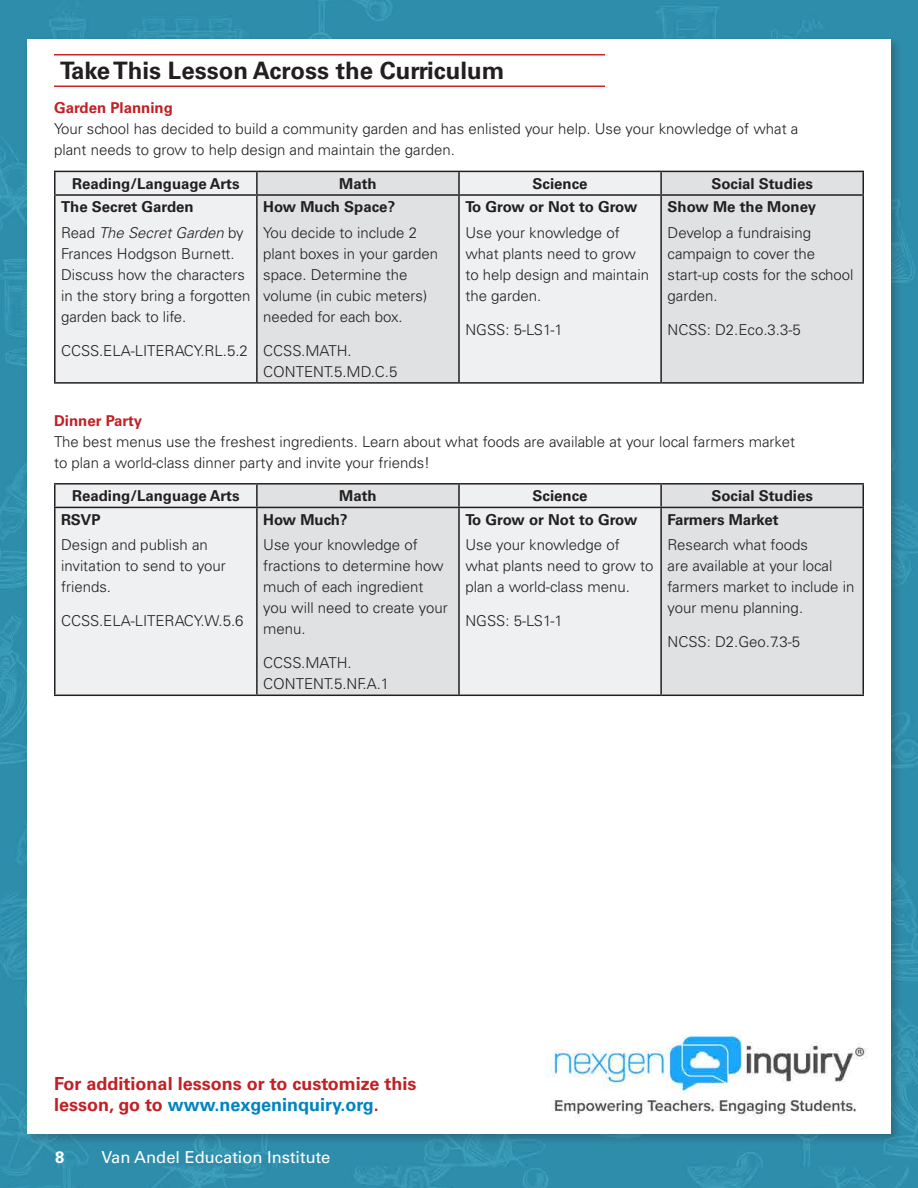
<style>
.page{position:relative;width:918px;height:1188px;background:#fff}
.page>*{position:absolute;margin:0;border:0;box-sizing:border-box;transform-origin:0 0}
.LP_Main_Head{font:700 24px "Univers LT Std";color:#231f20}
.TTLAC_Web_ref{font:700 18px/21px "Univers LT Std";color:#c12025}
.t1{font:16.5px "Univers LT Std";color:#fff}
.t2{font:700 16.5px "Univers LT Std";color:#fff}
.TTLAC_Table_Text{font:300 15px/21px "Univers LT Std";color:#231f20}
.Body_text{font:300 15px/21px "Univers LT Std";color:#231f20}
.TTLAC_Table_Text_Hea{font:700 15px "Univers LT Std";color:#231f20}
.TTLAC_Table_Text-2{font:700 15px "Univers LT Std";color:#231f20}
.TTLAC_Table_Text-3{font:700 15px "Univers LT Std";letter-spacing:-.02em;color:#231f20}
.Head_A{font:700 15px "Univers LT Std";color:#c12025}
.Body_text-2{font:700 15px "Univers LT Std";color:#231f20}
.s1{font-style:italic}
.s2{color:#0083c3}
</style>
<div class="page">
<img style="left:0;top:0;width:918px;height:1188px">
<div style="left:23px;top:35px;width:881px;height:1111px;background:#231f20;opacity:.3"></div>
<div style="left:27px;top:39px;width:864px;height:1095px;background:#fff"></div>
<hr style="left:54px;top:86px;width:551px;height:1px;background:#d1232a">
<hr style="left:54px;top:54px;width:551px;height:2px;background:#d1232a">
<div style="left:56px;top:485px;width:200px;height:210px;background:#eef0f1"></div>
<svg style="left:258px;top:485px;width:604px;height:210px;background:#e3e5e6"></svg>
<hr style="left:54px;top:483px;width:203px;height:2px;background:#231f20">
<hr style="left:54px;top:485px;width:2px;height:22px;background:#231f20">
<hr style="left:257px;top:483px;width:202px;height:2px;background:#231f20">
<hr style="left:256px;top:485px;width:2px;height:22px;background:#231f20">
<hr style="left:459px;top:483px;width:202px;height:2px;background:#231f20">
<hr style="left:458px;top:485px;width:2px;height:22px;background:#231f20">
<hr style="left:661px;top:483px;width:203px;height:2px;background:#231f20">
<hr style="left:660px;top:485px;width:2px;height:22px;background:#231f20">
<hr style="left:862px;top:485px;width:2px;height:22px;background:#231f20">
<hr style="left:54px;top:507px;width:203px;height:1px;background:#231f20">
<hr style="left:54px;top:508px;width:2px;height:187px;background:#231f20">
<hr style="left:257px;top:507px;width:202px;height:1px;background:#231f20">
<hr style="left:256px;top:508px;width:2px;height:187px;background:#231f20">
<hr style="left:459px;top:507px;width:202px;height:1px;background:#231f20">
<hr style="left:458px;top:508px;width:2px;height:187px;background:#231f20">
<hr style="left:661px;top:507px;width:203px;height:1px;background:#231f20">
<hr style="left:660px;top:508px;width:2px;height:187px;background:#231f20">
<hr style="left:862px;top:508px;width:2px;height:187px;background:#231f20">
<hr style="left:54px;top:695px;width:203px;height:1px;background:#231f20">
<hr style="left:257px;top:695px;width:202px;height:1px;background:#231f20">
<hr style="left:459px;top:695px;width:202px;height:1px;background:#231f20">
<hr style="left:661px;top:695px;width:203px;height:1px;background:#231f20">
<div style="left:56px;top:172px;width:200px;height:210px;background:#eef0f1"></div>
<svg style="left:258px;top:172px;width:604px;height:210px;background:#e3e5e6"></svg>
<hr style="left:54px;top:171px;width:203px;height:1px;background:#231f20">
<hr style="left:54px;top:172px;width:2px;height:22px;background:#231f20">
<hr style="left:257px;top:171px;width:202px;height:1px;background:#231f20">
<hr style="left:256px;top:172px;width:2px;height:22px;background:#231f20">
<hr style="left:459px;top:171px;width:202px;height:1px;background:#231f20">
<hr style="left:458px;top:172px;width:2px;height:22px;background:#231f20">
<hr style="left:661px;top:171px;width:203px;height:1px;background:#231f20">
<hr style="left:660px;top:172px;width:2px;height:22px;background:#231f20">
<hr style="left:862px;top:172px;width:2px;height:22px;background:#231f20">
<hr style="left:54px;top:194px;width:203px;height:2px;background:#231f20">
<hr style="left:54px;top:196px;width:2px;height:186px;background:#231f20">
<hr style="left:257px;top:194px;width:202px;height:2px;background:#231f20">
<hr style="left:256px;top:196px;width:2px;height:186px;background:#231f20">
<hr style="left:459px;top:194px;width:202px;height:2px;background:#231f20">
<hr style="left:458px;top:196px;width:2px;height:186px;background:#231f20">
<hr style="left:661px;top:194px;width:203px;height:2px;background:#231f20">
<hr style="left:660px;top:196px;width:2px;height:186px;background:#231f20">
<hr style="left:862px;top:196px;width:2px;height:186px;background:#231f20">
<hr style="left:54px;top:382px;width:203px;height:2px;background:#231f20">
<hr style="left:257px;top:382px;width:202px;height:2px;background:#231f20">
<hr style="left:459px;top:382px;width:202px;height:2px;background:#231f20">
<hr style="left:661px;top:382px;width:203px;height:2px;background:#231f20">
<img style="left:545px;top:1031px;width:323px;height:87px">
<p class="LP_Main_Head" style="left:60px;top:56px;width:446px">Take This Lesson Across the Curriculum</p>
<p class="Head_A" style="left:54px;top:99px;width:120px">Garden Planning</p>
<p class="Body_text" style="left:54px;top:118px;width:746px">Your school has decided to build a community garden and has enlisted your help. Use your knowledge of what a plant needs to grow to help design and maintain the garden.</p>
<p class="TTLAC_Table_Text_Hea" style="left:72px;top:175px;width:169px">Reading/Language Arts</p>
<p class="TTLAC_Table_Text_Hea" style="left:339px;top:175px;width:39px">Math</p>
<p class="TTLAC_Table_Text_Hea" style="left:533px;top:175px;width:57px">Science</p>
<p class="TTLAC_Table_Text_Hea" style="left:711px;top:175px;width:103px">Social Studies</p>
<p class="Body_text-2" style="left:61px;top:198px;width:134px">The Secret Garden</p>
<p class="Body_text" style="left:61px;top:222px;width:191px">Read <span class="s1">The Secret Garden</span> by<br>Frances Hodgson Burnett.<br>Discuss how the characters in the story bring a forgotten garden back to life.</p>
<p class="Body_text" style="left:61px;top:340px;width:188px">CCSS.ELA-LITERACY.RL.5.2</p>
<p class="TTLAC_Table_Text-3" style="left:465px;top:198px;width:173px">To Grow or Not to Grow</p>
<p class="TTLAC_Table_Text" style="left:465px;top:222px;width:185px">Use your knowledge of what plants need to grow to help design and maintain the garden.</p>
<p class="TTLAC_Table_Text" style="left:465px;top:319px;width:99px">NGSS: 5-LS1-1</p>
<p class="TTLAC_Table_Text-2" style="left:263px;top:198px;width:133px">How Much Space?</p>
<p class="TTLAC_Table_Text" style="left:263px;top:222px;width:177px">You decide to include 2 plant boxes in your garden space. Determine the volume (in cubic meters) needed for each box.</p>
<p class="TTLAC_Table_Text" style="left:263px;top:340px;width:136px">CCSS.MATH.<br>CONTENT.5.MD.C.5</p>
<p class="TTLAC_Table_Text-2" style="left:668px;top:198px;width:150px">Show Me the Money</p>
<p class="TTLAC_Table_Text" style="left:668px;top:222px;width:187px">Develop a fundraising campaign to cover the start-up costs for the school garden.</p>
<p class="TTLAC_Table_Text" style="left:668px;top:319px;width:135px">NCSS: D2.Eco.3.3-5</p>
<p class="Head_A" style="left:54px;top:412px;width:90px">Dinner Party</p>
<p class="Body_text" style="left:54px;top:431px;width:743px">The best menus use the freshest ingredients. Learn about what foods are available at your local farmers market to plan a world-class dinner party and invite your friends!</p>
<p class="TTLAC_Table_Text_Hea" style="left:72px;top:487px;width:169px">Reading/Language Arts</p>
<p class="TTLAC_Table_Text_Hea" style="left:339px;top:487px;width:39px">Math</p>
<p class="TTLAC_Table_Text_Hea" style="left:533px;top:487px;width:57px">Science</p>
<p class="TTLAC_Table_Text_Hea" style="left:711px;top:487px;width:103px">Social Studies</p>
<p class="TTLAC_Table_Text-2" style="left:61px;top:511px;width:41px">RSVP</p>
<p class="TTLAC_Table_Text" style="left:61px;top:534px;width:166px">Design and publish an invitation to send to your friends.</p>
<p class="TTLAC_Table_Text" style="left:61px;top:610px;width:184px">CCSS.ELA-LITERACY.W.5.6</p>
<p class="TTLAC_Table_Text-3" style="left:465px;top:511px;width:173px">To Grow or Not to Grow</p>
<p class="TTLAC_Table_Text" style="left:465px;top:534px;width:190px">Use your knowledge of what plants need to grow to plan a world-class menu.</p>
<p class="TTLAC_Table_Text" style="left:465px;top:610px;width:99px">NGSS: 5-LS1-1</p>
<p class="TTLAC_Table_Text-2" style="left:263px;top:511px;width:86px">How Much?</p>
<p class="TTLAC_Table_Text" style="left:263px;top:534px;width:186px">Use your knowledge of fractions to determine how much of each ingredient you will need to create your menu.</p>
<p class="TTLAC_Table_Text" style="left:263px;top:652px;width:127px">CCSS.MATH.<br>CONTENT.5.NF.A.1</p>
<p class="TTLAC_Table_Text-2" style="left:668px;top:511px;width:113px">Farmers Market</p>
<p class="TTLAC_Table_Text" style="left:668px;top:534px;width:188px">Research what foods<br>are available at your local farmers market to include in your menu planning.</p>
<p class="TTLAC_Table_Text" style="left:668px;top:631px;width:134px">NCSS: D2.Geo.7.3-5</p>
<p class="TTLAC_Web_ref" style="left:54px;top:1073px;width:364px">For additional lessons or to customize this lesson, go to <span class="s2">www.nexgeninquiry.org</span>.</p>
<p class="t2" style="left:55px;top:1148px;width:11px">8</p>
<p class="t1" style="left:102px;top:1148px;width:230px">Van Andel Education Institute</p>
</div>
